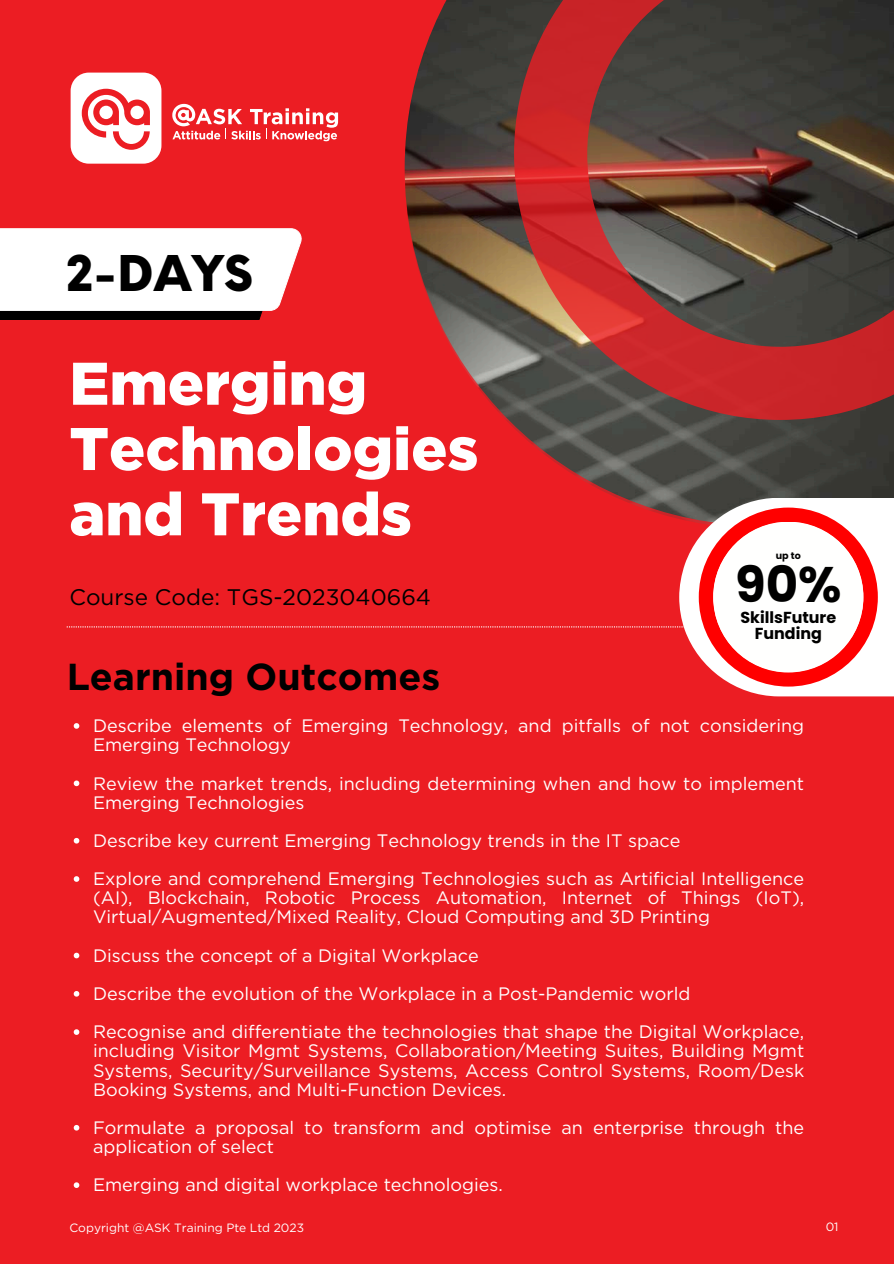
<style>
.page{position:relative;width:894px;height:1264px;background:#fff}
.page>*{position:absolute;margin:0;border:0;box-sizing:border-box;transform-origin:0 0}
.t1{font:900 60px/65.2px "Gotham";color:#fff}
.t2{font:700 49.8px "Poppins";color:#000}
.t3{font:900 48px "Neue Einstellung";color:#000}
.t4{font:700 37.5px "Gotham";color:#000}
.t5{font:22.5px "Gotham";color:#000}
.t6{font:18px/19.2px "Gotham";color:#fff}
.t7{font:700 15.9px/15.8px "Poppins";color:#000;text-align:center}
.t8{font:12px "Gotham";color:#fff}
.t9{font:700 9.6px "Poppins";color:#000}
</style>
<div class="page">
<div style="left:0;top:0;width:893px;height:1263px;background:#ec1d23"></div>
<svg style="left:71px;top:73px;width:90px;height:91px"></svg>
<svg style="left:172px;top:104px;width:166px;height:37px"></svg>
<svg style="left:74px;top:723px;width:5px;height:5px"></svg>
<svg style="left:74px;top:780px;width:5px;height:6px"></svg>
<svg style="left:74px;top:838px;width:5px;height:5px"></svg>
<svg style="left:74px;top:876px;width:5px;height:5px"></svg>
<svg style="left:74px;top:952px;width:5px;height:6px"></svg>
<svg style="left:74px;top:991px;width:5px;height:5px"></svg>
<svg style="left:74px;top:1029px;width:5px;height:5px"></svg>
<svg style="left:74px;top:1125px;width:5px;height:5px"></svg>
<svg style="left:74px;top:1182px;width:5px;height:5px"></svg>
<svg style="left:0;top:228px;width:302px;height:91px;background:#eae1e1"></svg>
<img style="left:404px;top:0;width:489px;height:497px">
<svg style="left:67px;top:497px;width:826px;height:199px"></svg>
<div style="left:713px;top:521px;width:150px;height:151px;background:#fffffe;border-radius:50%"></div>
<h3 class="t3" style="left:66px;top:229px;width:188px">2-DAYS</h3>
<h1 class="t1" style="left:69px;top:350px;width:410px">Emerging<br>Technologies and Trends</h1>
<p class="t5" style="left:69px;top:583px;width:363px">Course Code: TGS-2023040664</p>
<h3 class="t4" style="left:67px;top:654px;width:375px">Learning Outcomes</h3>
<p class="t9" style="left:775px;top:549px;width:26px">up to</p>
<h2 class="t2" style="left:734px;top:550px;width:108px">90%</h2>
<p class="t7" style="left:740px;top:609px;width:97px">SkillsFuture<br>Funding</p>
<p class="t6" style="left:93px;top:716px;width:712px">Describe elements of Emerging Technology, and pitfalls of not considering<br>Emerging Technology</p>
<p class="t6" style="left:93px;top:773px;width:712px">Review the market trends, including determining when and how to implement<br>Emerging Technologies</p>
<p class="t6" style="left:93px;top:821px;width:712px;line-height:38.2px">Describe key current Emerging Technology trends in the IT space<br>Explore and comprehend Emerging Technologies such as Artificial Intelligence</p>
<p class="t6" style="left:93px;top:888px;width:712px">(AI), Blockchain, Robotic Process Automation, Internet of Things (IoT),<br>Virtual/Augmented/Mixed Reality, Cloud Computing and 3D Printing</p>
<p class="t6" style="left:93px;top:936px;width:712px;line-height:38.2px">Discuss the concept of a Digital Workplace<br>Describe the evolution of the Workplace in a Post-Pandemic world<br>Recognise and differentiate the technologies that shape the Digital Workplace,</p>
<p class="t6" style="left:93px;top:1041px;width:712px;text-align:justify">including Visitor Mgmt Systems, Collaboration/Meeting Suites, Building Mgmt Systems, Security/Surveillance Systems, Access Control Systems, Room/Desk Booking Systems, and Multi-Function Devices.</p>
<p class="t6" style="left:93px;top:1117px;width:712px">Formulate a proposal to transform and optimise an enterprise through the application of select</p>
<p class="t6" style="left:93px;top:1175px;width:411px">Emerging and digital workplace technologies.</p>
<p class="t8" style="left:69px;top:1220px;width:236px">Copyright @ASK Training Pte Ltd 2023</p>
<p class="t8" style="left:825px;top:1218px;width:14px">01</p>
</div>
